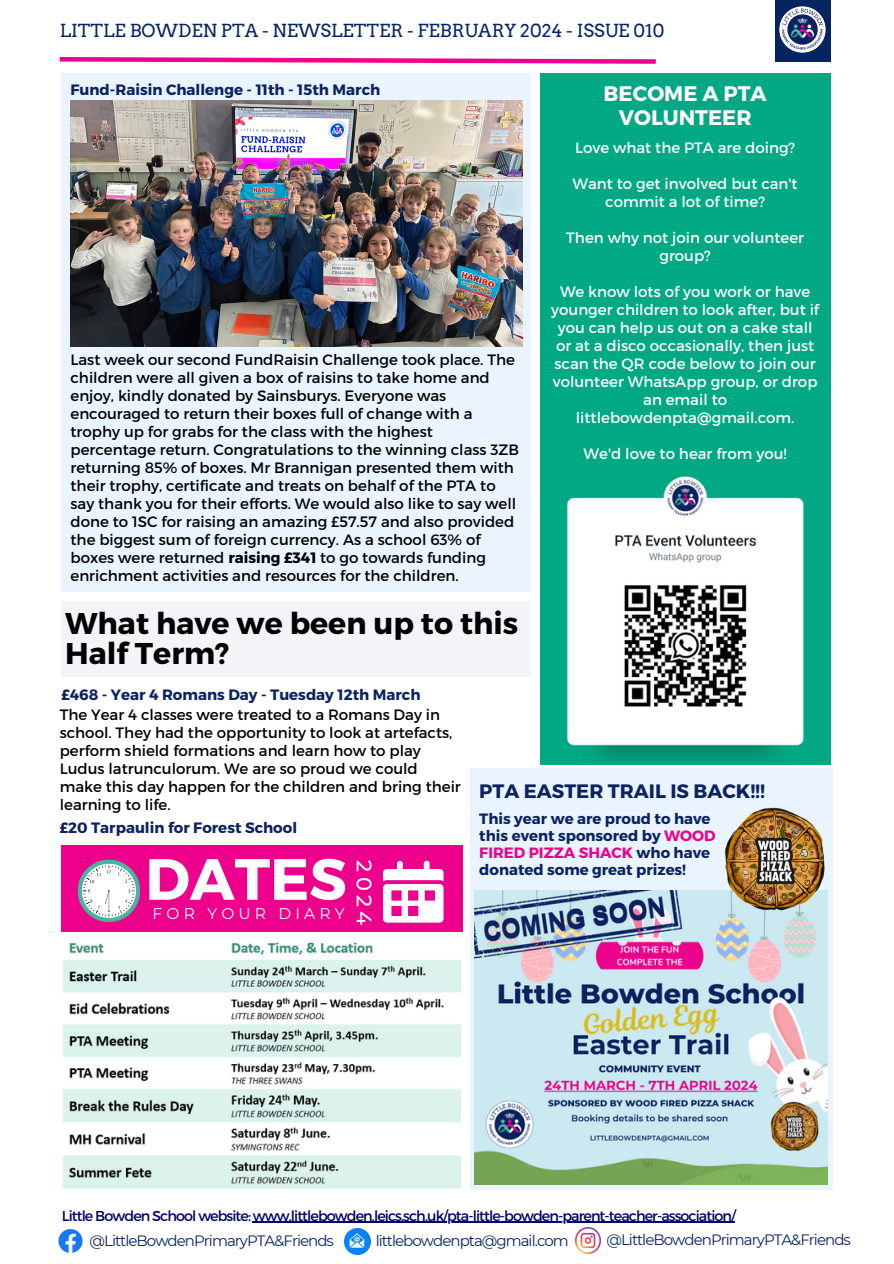
<style>
.page{position:relative;width:894px;height:1264px;background:#fff}
.page>*{position:absolute;margin:0;border:0;box-sizing:border-box;transform-origin:0 0}
.t1{font:700 58.05px "Montserrat";color:#fff}
.t2{font:700 30px/30.3px "Montserrat";color:#000}
.t3{font:700 21px/24.8px "Montserrat";color:#fefefe;text-align:center}
.t4{font:500 20.85px "Montserrat";color:#fff}
.t5{font:700 19.35px "Montserrat";color:#0c2360}
.t6{font:18px "Arvo";color:#052460}
.t7{font:15.45px "Montserrat";letter-spacing:.27em;color:#fff}
.t8{font:15px/18px "Montserrat";color:#000}
.t9{font:15px/18px "Montserrat";color:#fefefe;text-align:center}
.t10{font:700 15px "Montserrat";color:#0c2360}
.t11{font:15px "Montserrat";letter-spacing:-.065em;color:#052460}
.t12{font:700 14.85px/16.8px "Montserrat";color:#0c2360}
.t13{font:14.4px "Montserrat";letter-spacing:-.065em;color:#000168}
.s1{font-weight:700}
.s2{color:#ea038c}
</style>
<div class="page">
<svg style="left:59px;top:57px;width:597px;height:7px"></svg>
<div style="left:774px;top:0;width:56px;height:62px;background:#052460"></div>
<img style="left:779px;top:7px;width:46px;height:46px">
<img style="left:575px;top:1227px;width:25px;height:26px">
<img style="left:344px;top:1228px;width:26px;height:25px">
<img style="left:58px;top:1229px;width:25px;height:24px">
<div style="left:61px;top:73px;width:470px;height:519px;background:#e9f4fe"></div>
<img style="left:70px;top:101px;width:452px;height:245px">
<div style="left:540px;top:73px;width:290px;height:411px;background:#00a884"></div>
<img style="left:540px;top:476px;width:290px;height:288px">
<div style="left:61px;top:601px;width:469px;height:75px;background:#f3f4f7"></div>
<div style="left:62px;top:845px;width:401px;height:86px;background:#ec008c"></div>
<svg style="left:383px;top:860px;width:60px;height:62px"></svg>
<svg style="left:78px;top:859px;width:62px;height:62px"></svg>
<div style="left:470px;top:768px;width:361px;height:421px;background:#e9f4fe"></div>
<img style="left:474px;top:890px;width:352px;height:294px">
<img style="left:714px;top:802px;width:119px;height:122px">
<img style="left:62px;top:942px;width:398px;height:247px">
<hr style="left:253px;top:1221px;width:481px;height:1px;background:#000168">
<p class="t6" style="left:60px;top:20px;width:606px">LITTLE BOWDEN PTA - NEWSLETTER - FEBRUARY 2024 - ISSUE 010</p>
<p class="t10" style="left:70px;top:80px;width:311px">Fund-Raisin Challenge - 11th - 15th March</p>
<p class="t8" style="left:70px;top:350px;width:450px">Last week our second FundRaisin Challenge took place. The children were all given a box of raisins to take home and enjoy, kindly donated by Sainsburys. Everyone was encouraged to return their boxes full of change with a trophy up for grabs for the class with the highest percentage return. Congratulations to the winning class 3ZB returning 85% of boxes. Mr Brannigan presented them with their trophy, certificate and treats on behalf of the PTA to say thank you for their efforts. We would also like to say well done to 1SC for raising an amazing £57.57 and also provided the biggest sum of foreign currency. As a school 63% of boxes were returned <span class="s1">raising £341</span> to go towards funding enrichment activities and resources for the children.</p>
<h6 class="t3" style="left:603px;top:80px;width:164px">BECOME A PTA<br>VOLUNTEER</h6>
<h1 class="t9" style="left:575px;top:138px;width:222px">Love what the PTA are doing?</h1>
<p class="t9" style="left:572px;top:174px;width:226px">Want to get involved but can't commit a lot of time?</p>
<h5 class="t9" style="left:566px;top:228px;width:239px">Then why not join our volunteer group?</h5>
<h3 class="t9" style="left:551px;top:282px;width:269px">We know lots of you work or have younger children to look after, but if you can help us out on a cake stall or at a disco occasionally, then just scan the QR code below to join our volunteer WhatsApp group, or drop an email to littlebowdenpta@gmail.com.</h3>
<p class="t9" style="left:583px;top:444px;width:204px">We'd love to hear from you!</p>
<p class="t2" style="left:65px;top:606px;width:454px">What have we been up to this<br>Half Term?</p>
<p class="t10" style="left:61px;top:685px;width:360px">£468 - Year 4 Romans Day - Tuesday 12th March</p>
<p class="t8" style="left:60px;top:705px;width:402px">The Year 4 classes were treated to a Romans Day in school. They had the opportunity to look at artefacts, perform shield formations and learn how to play Ludus latrunculorum. We are so proud we could make this day happen for the children and bring their learning to life.</p>
<p class="t10" style="left:60px;top:817px;width:239px">£20 Tarpaulin for Forest School</p>
<p class="t5" style="left:479px;top:778px;width:287px">PTA EASTER TRAIL IS BACK!!!</p>
<p class="t12" style="left:479px;top:810px;width:238px">This year we are proud to have this event sponsored by <span class="s2">WOOD<br>FIRED PIZZA SHACK</span> who have donated some great prizes!</p>
<h2 class="t1" style="left:145px;top:841px;width:203px">DATES</h2>
<h6 class="t7" style="left:153px;top:904px;width:193px">FOR YOUR DIARY</h6>
<p class="t4" style="left:377px;top:860px;width:66px;rotate:90deg">2024</p>
<h3 class="t13" style="left:62px;top:1206px;width:675px">Little Bowden School website: www.littlebowden.leics.sch.uk/pta-little-bowden-parent-teacher-association/</h3>
<p class="t11" style="left:606px;top:1230px;width:246px">@LittleBowdenPrimaryPTA&amp;Friends</p>
<p class="t11" style="left:90px;top:1230px;width:246px">@LittleBowdenPrimaryPTA&amp;Friends</p>
<h4 class="t11" style="left:375px;top:1230px;width:195px">littlebowdenpta@gmail.com</h4>
</div>
